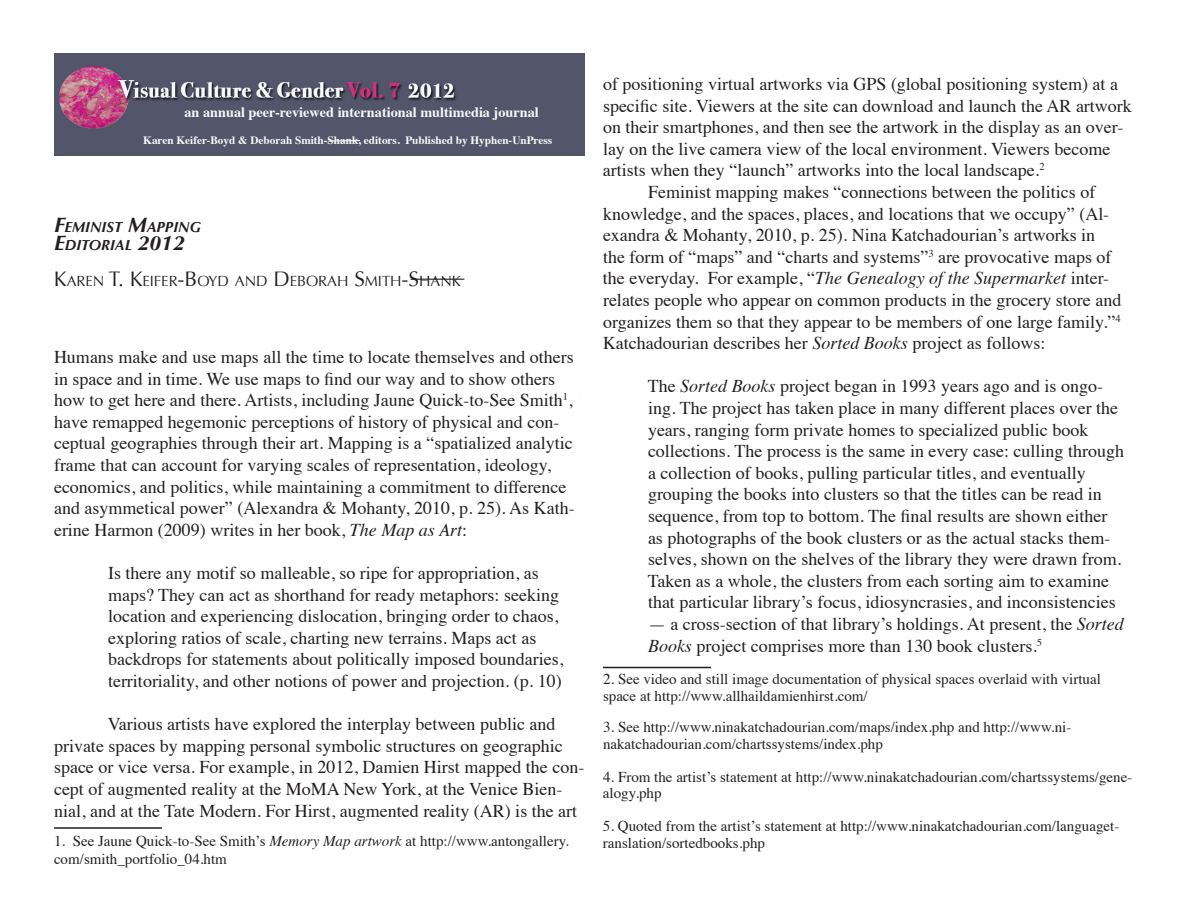
<style>
.page{position:relative;width:1188px;height:918px;background:#fff}
.page>*{position:absolute;margin:0;border:0;box-sizing:border-box;transform-origin:0 0}
.t1{font:18px/21.6px "Times";color:#231f20}
.t2{font:15px/16.5px "Times";color:#231f20}
.t3{font:14.7px "Optima";color:#231f20}
.t4{font:italic 700 14.7px/18px "Optima";color:#231f20}
.t5{font:700 14.25px "Times";color:#f4f5f5}
.t6{font:700 11.25px "Times";color:#f4f5f5}
.s1{font-size:21px}
.s2{font-style:italic}
</style>
<div class="page">
<div style="left:54px;top:54px;width:531px;height:102px;background:#53556a"></div>
<img style="left:59px;top:66px;width:397px;height:63px">
<svg style="left:328px;top:140px;width:32px;height:2px"></svg>
<hr style="left:411px;top:279px;width:53px;height:1px;background:#231f20">
<hr style="left:54px;top:827px;width:108px;height:2px;background:#231f20">
<hr style="left:603px;top:667px;width:108px;height:1px;background:#231f20">
<p class="t5" style="left:185px;top:99px;width:356px">an annual peer-reviewed international multimedia journal</p>
<p class="t6" style="left:143px;top:129px;width:410px">Karen Keifer-Boyd &amp; Deborah Smith-Shank, editors. Published by Hyphen-UnPress</p>
<p class="t4" style="left:54px;top:218px;width:148px"><span class="s1">F</span>EMINIST <span class="s1">M</span>APPING<br><span class="s1">E</span>DITORIAL <span class="s1">2012</span></p>
<p class="t3" style="left:54px;top:272px;width:407px"><span class="s1">K</span>AREN <span class="s1">T. K</span>EIFER<span class="s1">-B</span>OYD AND <span class="s1">D</span> EBORAH <span class="s1">S</span>MITH<span class="s1">-S</span>HANK</p>
<p class="t1" style="left:54px;top:345px;width:530px">Humans make and use maps all the time to locate themselves and others in space and in time. We use maps to find our way and to show others how to get here and there. Artists, including Jaune Quick-to-See Smith<sup>1</sup>, <sup>2 </sup>have remapped hegemonic perceptions of history of physical and con&shy;ceptual geographies through their art. Mapping is a “spatialized analytic frame that can account for varying scales of representation, ideology, economics, and politics, while maintaining a commitment to difference and asymmetical power” (Alexandra &amp; Mohanty, 2010, p. 25). As Kath&shy;erine Harmon (2009) writes in her book, <span class="s2">The Map as Art</span>:</p>
<p class="t1" style="left:108px;top:561px;width:457px">Is there any motif so malleable, so ripe for appropriation, as maps? They can act as shorthand for ready metaphors: seeking location and experiencing dislocation, bringing order to chaos, exploring ratios of scale, charting new terrains. Maps act as backdrops for statements about politically imposed boundaries, territoriality, and other notions of power and projection. (p. 10)</p>
<p class="t1" style="left:54px;top:712px;width:532px;text-indent:54px">Various artists have explored the interplay between public and private spaces by mapping personal symbolic structures on geographic space or vice versa. For example, in 2012, Damien Hirst mapped the con&shy;cept of augmented reality at the MoMA New York, at the Venice Bien&shy;nial, and at the Tate Modern. For Hirst, augmented reality (AR) is the art</p>
<p class="t2" style="left:54px;top:831px;width:517px;line-height:18px">1. See Jaune Quick-to-See Smith’s <span class="s2">Memory Map artwork</span> at http://www.antongallery. com/smith_portfolio_04.htm</p>
<p class="t1" style="left:603px;top:72px;width:516px">of positioning virtual artworks via GPS (global positioning system) at a</p>
<p class="t1" style="left:603px;top:93px;width:530px">specific site. Viewers at the site can download and launch the AR artwork</p>
<p class="t1" style="left:603px;top:115px;width:522px">on their smartphones, and then see the artwork in the display as an over-</p>
<p class="t1" style="left:603px;top:136px;width:514px">lay on the live camera view of the local environment. Viewers become<sup>2</sup></p>
<p class="t1" style="left:603px;top:158px;width:443px">artists when they “launch” artworks into the local landscape.<sup>2</sup></p>
<p class="t1" style="left:648px;top:180px;width:449px">Feminist mapping makes “connections between the politics of</p>
<p class="t1" style="left:603px;top:201px;width:508px">knowledge, and the spaces, places, and locations that we occupy” (Al-</p>
<p class="t1" style="left:603px;top:223px;width:494px">exandra &amp; Mohanty, 2010, p. 25). Nina Katchadourian’s artworks in</p>
<p class="t1" style="left:603px;top:244px;width:510px">the form of “maps” and “charts and systems”<sup>3</sup> are provocative maps of</p>
<p class="t1" style="left:603px;top:266px;width:508px">the everyday. For example, “<span class="s2">The Genealogy of the Supermarket</span> inter-</p>
<p class="t1" style="left:603px;top:288px;width:520px">relates people who appear on common products in the grocery store and</p>
<p class="t1" style="left:603px;top:309px;width:519px">organizes them so that they appear to be members of one large family.”<sup>4</sup></p>
<p class="t1" style="left:603px;top:331px;width:444px">Katchadourian describes her <span class="s2">Sorted Books</span> project as follows:</p>
<p class="t1" style="left:648px;top:374px;width:478px">The <span class="s2">Sorted Books</span> project began in 1993 years ago and is ongo&shy;ing. The project has taken place in many different places over the years, ranging form private homes to specialized public book collections. The process is the same in every case: culling through a collection of books, pulling particular titles, and eventually grouping the books into clusters so that the titles can be read in sequence, from top to bottom. The final results are shown either as photographs of the book clusters or as the actual stacks them&shy;selves, shown on the shelves of the library they were drawn from.<br>Taken as a whole, the clusters from each sorting aim to examine that particular library’s focus, idiosyncrasies, and inconsistencies</p>
<p class="t1" style="left:648px;top:612px;width:477px">— a cross-section of that library’s holdings. At present, the <span class="s2">Sorted<br>Books</span> project comprises more than 130 book clusters.<sup>5</sup></p>
<p class="t2" style="left:603px;top:669px;width:499px">2. See video and still image documentation of physical spaces overlaid with virtual space at http://www.allhaildamienhirst.com/</p>
<p class="t2" style="left:603px;top:717px;width:470px">3. See http://www.ninakatchadourian.com/maps/index.php and http://www.ni&shy;nakatchadourian.com/chartssystems/index.php</p>
<p class="t2" style="left:603px;top:767px;width:531px">4. From the artist’s statement at http://www.ninakatchadourian.com/chartssystems/gene&shy;alogy.php</p>
<p class="t2" style="left:603px;top:816px;width:518px">5. Quoted from the artist’s statement at http://www.ninakatchadourian.com/languaget&shy;ranslation/sortedbooks.php</p>
</div>
